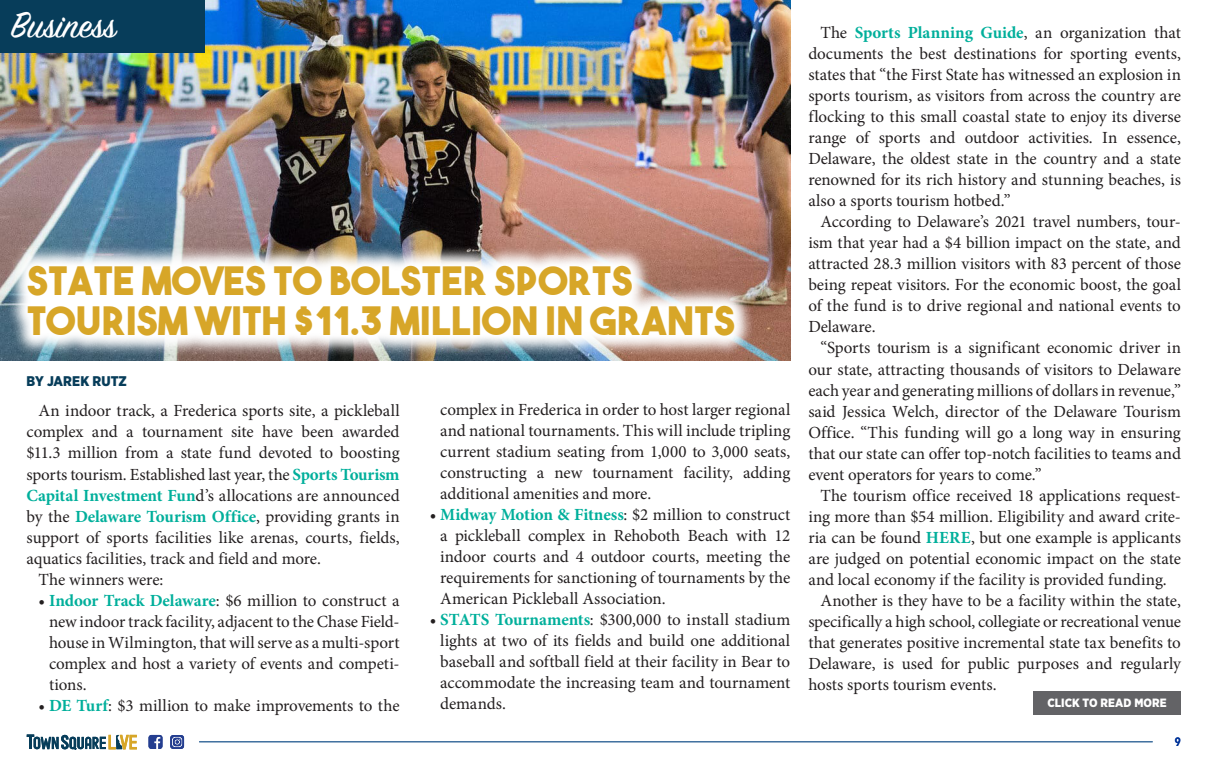
<style>
.page{position:relative;width:1208px;height:769px;background:#fff}
.page>*{position:absolute;margin:0;border:0;box-sizing:border-box;transform-origin:0 0}
.t1{font:40px "Sign Painter House Script";color:#fff}
.t2{font:39px/40px "The Bold Font";letter-spacing:.01em;color:#d7a628}
.body_copy{font:17px/21px "Minion Pro";letter-spacing:-.005em;color:#231f20;text-align:justify}
.t3{font:900 14px "Gotham Narrow";color:#073d5a}
.t4{font:900 12px "Gotham Narrow";letter-spacing:.005em;color:#fff}
.t5{font:600 12px "Avenir Next Condensed";color:#039}
.s1{font-weight:700;color:#00af9b}
</style>
<div class="page">
<img style="left:0;top:0;width:790px;height:360px">
<img style="left:7px;top:244px;width:748px;height:113px">
<div style="left:0;top:0;width:204px;height:52px;background:#073d5a"></div>
<hr style="left:199px;top:740px;width:953px;height:1px;background:#369">
<svg style="left:148px;top:734px;width:14px;height:14px"></svg>
<svg style="left:170px;top:735px;width:14px;height:13px"></svg>
<svg style="left:27px;top:734px;width:110px;height:15px"></svg>
<div style="left:1033px;top:690px;width:147px;height:24px;background:#636366"></div>
<p class="t1" style="left:11px;top:0;width:107px">Business</p>
<p class="t2" style="left:27px;top:260px;width:709px">STATE MOVES TO BOLSTER SPORTS<br>TOURISM WITH $11.3 MILLION IN GRANTS</p>
<p class="t3" style="left:27px;top:372px;width:102px">BY JAREK RUTZ</p>
<p class="body_copy" style="left:27px;top:400px;width:374px;text-indent:12px">An indoor track, a Frederica sports site, a pickleball complex and a tournament site have been awarded $11.3 million from a state fund devoted to boosting sports tourism. Established last year, the <span class="s1">Sports Tourism Capital Investment Fun</span>d’s allocations are announced by the <span class="s1">Delaware Tourism Office</span>, providing grants in support of sports facilities like arenas, courts, fields, aquatics facilities, track and field and more.</p>
<p class="body_copy" style="left:39px;top:568px;width:126px">The winners were:</p>
<p class="body_copy" style="left:49px;top:589px;width:352px;text-indent:-10px">• <span class="s1">Indoor Track Delaware</span>: $6 million to construct a new indoor track facility, adjacent to the Chase Field&shy;house in Wilmington, that will serve as a multi-sport complex and host a variety of events and competi&shy;tions.</p>
<p class="body_copy" style="left:39px;top:694px;width:362px">• <span class="s1">DE Turf</span>: $3 million to make improvements to the</p>
<p class="body_copy" style="left:440px;top:399px;width:351px">complex in Frederica in order to host larger regional and national tournaments. This will include tripling current stadium seating from 1,000 to 3,000 seats, constructing a new tournament facility, adding additional amenities and more.</p>
<p class="body_copy" style="left:440px;top:504px;width:351px;text-indent:-10px">• <span class="s1">Midway Motion &amp; Fitness</span>: $2 million to construct a pickleball complex in Rehoboth Beach with 12 indoor courts and 4 outdoor courts, meeting the requirements for sanctioning of tournaments by the American Pickleball Association.</p>
<p class="body_copy" style="left:440px;top:609px;width:351px;text-indent:-10px">• <span class="s1">STATS Tournaments</span>: $300,000 to install stadium lights at two of its fields and build one additional baseball and softball field at their facility in Bear to accommodate the increasing team and tournament demands.</p>
<p class="body_copy" style="left:808px;top:22px;width:374px;text-indent:12px">The <span class="s1">Sports Planning Guide</span>, an organization that documents the best destinations for sporting events, states that “the First State has witnessed an explosion in sports tourism, as visitors from across the country are flocking to this small coastal state to enjoy its diverse range of sports and outdoor activities. In essence, Delaware, the oldest state in the country and a state renowned for its rich history and stunning beaches, is also a sports tourism hotbed.”</p>
<p class="body_copy" style="left:808px;top:211px;width:374px;text-indent:12px">According to Delaware’s 2021 travel numbers, tour&shy;ism that year had a $4 billion impact on the state, and attracted 28.3 million visitors with 83 percent of those being repeat visitors. For the economic boost, the goal of the fund is to drive regional and national events to Delaware.</p>
<p class="body_copy" style="left:808px;top:337px;width:374px;text-indent:12px">“Sports tourism is a significant economic driver in our state, attracting thousands of visitors to Delaware each year and generating millions of dollars in revenue,” said Jessica Welch, director of the Delaware Tourism Office. “This funding will go a long way in ensuring that our state can offer top-notch facilities to teams and event operators for years to come.”</p>
<p class="body_copy" style="left:808px;top:484px;width:374px;text-indent:12px">The tourism office received 18 applications request&shy;ing more than $54 million. Eligibility and award crite&shy;ria can be found <span class="s1">HERE</span>, but one example is applicants are judged on potential economic impact on the state and local economy if the facility is provided funding.</p>
<p class="body_copy" style="left:808px;top:589px;width:374px;text-indent:12px">Another is they have to be a facility within the state, specifically a high school, collegiate or recreational venue that generates positive incremental state tax benefits to Delaware, is used for public purposes and regularly hosts sports tourism events.</p>
<p class="t4" style="left:1047px;top:694px;width:121px">CLICK TO READ MORE</p>
<p class="t5" style="left:1174px;top:731px;width:7px">9</p>
</div>
